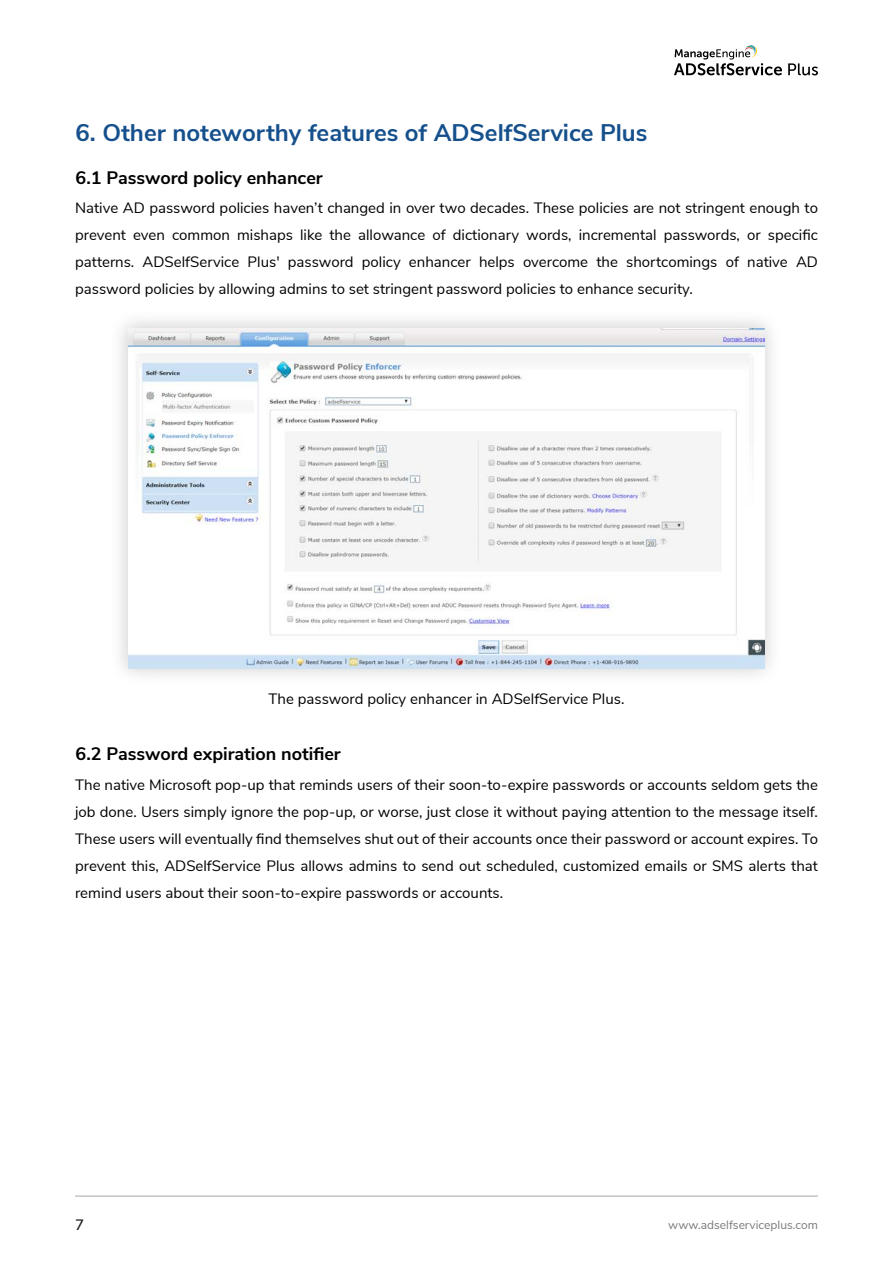
<style>
.page{position:relative;width:893px;height:1263px;background:#fff}
.page>*{position:absolute;margin:0;border:0;box-sizing:border-box;transform-origin:0 0}
.t1{font:700 24px "Nunito Sans";color:#15508c}
.t2{font:700 18px "Nunito Sans";color:#000}
.t3{font:15px/27px "Nunito Sans";color:#000;text-align:justify}
.t4{font:600 15px "Nunito Sans";color:#231f20}
.t5{font:12px "Nunito Sans";color:#7b7b7b}
</style>
<div class="page">
<svg style="left:788px;top:63px;width:30px;height:12px"></svg>
<svg style="left:674px;top:45px;width:108px;height:30px"></svg>
<hr style="left:75px;top:1196px;width:743px;height:1px;background:#a6a8ab">
<img style="left:128px;top:328px;width:637px;height:340px">
<h1 class="t1" style="left:76px;top:115px;width:573px">6. Other noteworthy features of ADSelfService Plus</h1>
<p class="t2" style="left:76px;top:165px;width:249px">6.1 Password policy enhancer</p>
<p class="t3" style="left:75px;top:193px;width:744px">Native AD password policies haven’t changed in over two decades. These policies are not stringent enough to prevent even common mishaps like the allowance of dictionary words, incremental passwords, or specific patterns. ADSelfService Plus' password policy enhancer helps overcome the shortcomings of native AD password policies by allowing admins to set stringent password policies to enhance security.</p>
<p class="t3" style="left:269px;top:684px;width:357px">The password policy enhancer in ADSelfService Plus.</p>
<p class="t2" style="left:76px;top:741px;width:267px">6.2 Password expiration notifier</p>
<p class="t3" style="left:75px;top:770px;width:744px">The native Microsoft pop-up that reminds users of their soon-to-expire passwords or accounts seldom gets the job done. Users simply ignore the pop-up, or worse, just close it without paying attention to the message itself.<br>These users will eventually find themselves shut out of their accounts once their password or account expires. To prevent this, ADSelfService Plus allows admins to send out scheduled, customized emails or SMS alerts that remind users about their soon-to-expire passwords or accounts.</p>
<p class="t4" style="left:75px;top:1214px;width:10px">7</p>
<p class="t5" style="left:668px;top:1216px;width:151px">www.adselfserviceplus.com</p>
</div>
